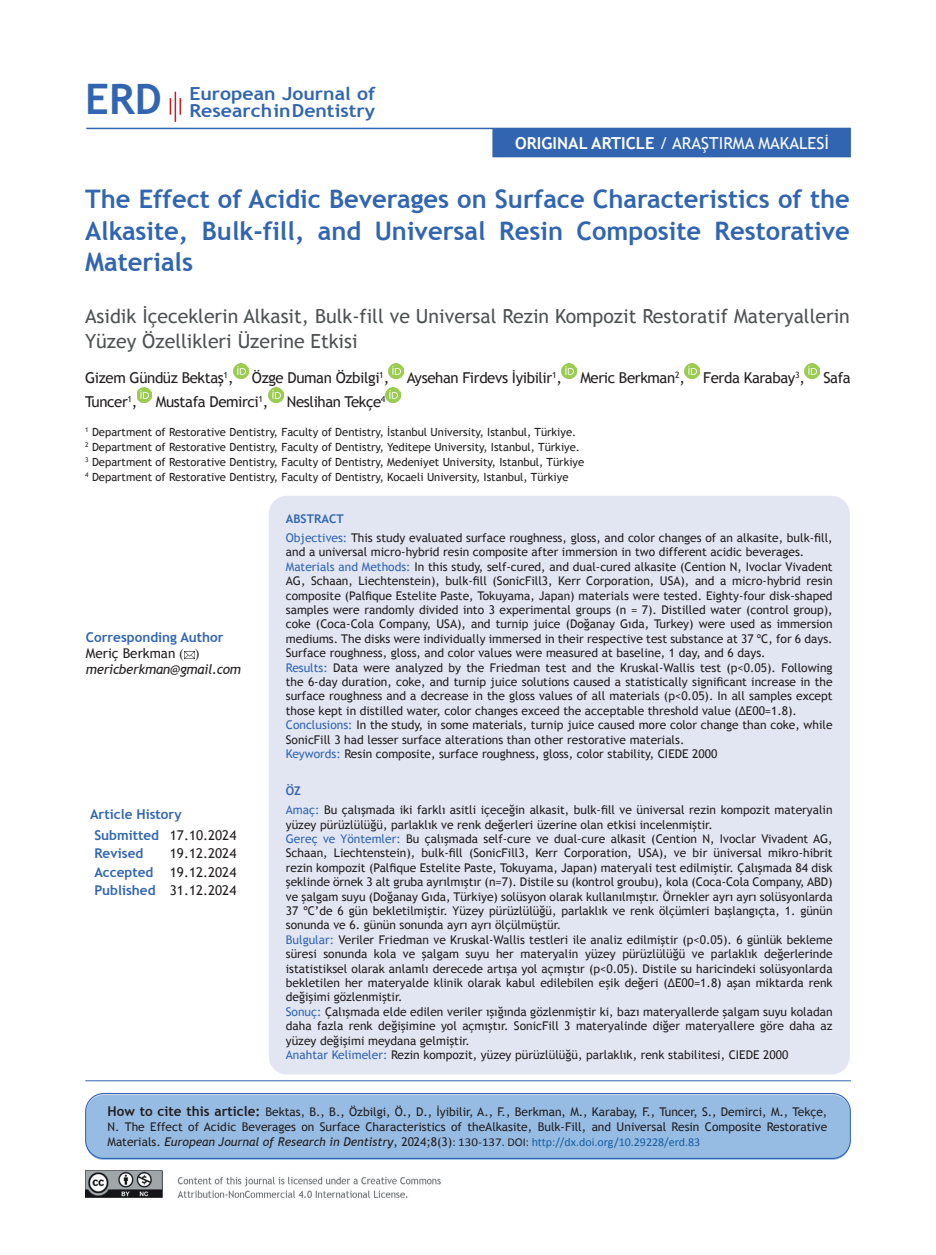
<style>
.page{position:relative;width:936px;height:1255px;background:#fff}
.page>*{position:absolute;margin:0;border:0;box-sizing:border-box;transform-origin:0 0}
.t1{font:700 42px "Trebuchet MS";color:#3165b1}
.t2{font:700 25.5px/31.5px "Trebuchet MS";color:#3165b1;text-align:justify}
.t3{font:19.5px/25.5px "Trebuchet MS";color:#4e5253}
.t4{font:700 18px/17.2px "Trebuchet MS";color:#3165b1;scale:1.08 1}
.t5{font:16.5px "Trebuchet MS";color:#fff}
.t6{font:15px/24px "Trebuchet MS";letter-spacing:-.025em;color:#231f20}
.t7{font:italic 13.5px/15.8px "Trebuchet MS";letter-spacing:-.02em;color:#231f20}
.t8{font:13.5px/18.5px "Trebuchet MS";color:#231f20;text-align:justify}
.t9{font:700 13.5px/20.2px "Trebuchet MS";color:#3165b1}
.t10{font:12px/14.4px "Trebuchet MS";color:#231f20}
.t11{font:11.25px/15px "Trebuchet MS";color:#231f20}
.s1{font-weight:700}
.s2{font-weight:700;color:#3165b1}
.s3{color:#3165b1}
.s4{font-weight:700;font-style:normal;color:#3165b1}
.s5{font-style:normal}
.s6{font-family:"Times New Roman";font-style:normal}
.s7{font-weight:400;color:#231f20}
.s8{font-weight:700;font-size:13.5px}
.s9{font-style:italic}
.s10{font-family:"Calibri"}
.s11{font-family:"Calibri";color:#175d9e}
</style>
<div class="page">
<hr style="left:86px;top:128px;width:764px;height:1px;background:#3165b1">
<hr style="left:85px;top:1080px;width:765px;height:1px;background:#3165b1">
<img style="left:85px;top:1170px;width:356px;height:27px">
<div style="left:86px;top:1094px;width:763px;height:65px;background:#96bce4;border-radius:17px"></div>
<div style="left:85px;top:1092px;width:765px;height:66px;border:1px solid #3165b1;border-radius:18px"></div>
<div style="left:492px;top:129px;width:358px;height:28px;background:#3165b1"></div>
<hr style="left:175px;top:92px;width:1px;height:30px;background:#c22025">
<svg style="left:170px;top:98px;width:1px;height:17px"></svg>
<svg style="left:179px;top:98px;width:2px;height:17px"></svg>
<svg style="left:184px;top:651px;width:11px;height:7px"></svg>
<img style="left:233px;top:363px;width:15px;height:15px">
<img style="left:389px;top:363px;width:14px;height:15px">
<img style="left:561px;top:363px;width:15px;height:15px">
<img style="left:684px;top:363px;width:15px;height:15px">
<img style="left:804px;top:363px;width:15px;height:15px">
<img style="left:137px;top:387px;width:15px;height:15px">
<img style="left:268px;top:387px;width:15px;height:15px">
<img style="left:385px;top:387px;width:15px;height:15px">
<div style="left:269px;top:496px;width:580px;height:578px;background:#e2e6f3;border-radius:18px"></div>
<h1 class="t1" style="left:85px;top:73px;width:78px">ERD</h1>
<h3 class="t4" style="left:189px;top:85px;width:174px">European Journal of<br>Research in Dentistry</h3>
<h3 class="t5" style="left:515px;top:133px;width:315px"><span class="s1">ORIGINAL ARTICLE</span> / ARAŞTIRMA MAKALESİ</h3>
<h2 class="t2" style="left:85px;top:184px;width:766px">The Effect of Acidic Beverages on Surface Characteristics of the Alkasite, Bulk-fill, and Universal Resin Composite Restorative Materials</h2>
<h3 class="t3" style="left:85px;top:303px;width:766px">Asidik İçeceklerin Alkasit, Bulk-fill ve Universal Rezin Kompozit Restoratif Materyallerin<br>Yüzey Özellikleri Üzerine Etkisi</h3>
<p class="t6" style="left:85px;top:366px;width:767px">Gizem Gündüz Bektaş<sup>1</sup>, Özge Duman Özbilgi<sup>1</sup>, Aysehan Firdevs İyibilir<sup>1</sup>, Meric Berkman<sup>2</sup>, Ferda Karabay<sup>3</sup>, Safa<br>Tuncer<sup>1</sup>, Mustafa Demirci<sup>1</sup>, Neslihan Tekçe<sup>4</sup></p>
<p class="t11" style="left:85px;top:424px;width:500px"><sup>1</sup> Department of Restorative Dentistry, Faculty of Dentistry, İstanbul University, Istanbul, Türkiye.<br><sup>2</sup> Department of Restorative Dentistry, Faculty of Dentistry, Yeditepe University, Istanbul, Türkiye.<br><sup>3</sup> Department of Restorative Dentistry, Faculty of Dentistry, Medeniyet University, Istanbul, Türkiye <sup>4</sup> Department of Restorative Dentistry, Faculty of Dentistry, Kocaeli University, Istanbul, Türkiye</p>
<p class="t10" style="left:286px;top:510px;width:548px;line-height:18.6px"><span class="s2">ABSTRACT<br></span><span class="s3">Objectives:</span> This study evaluated surface roughness, gloss, and color changes of an alkasite, bulk-fill,</p>
<p class="t10" style="left:286px;top:545px;width:548px">and a universal micro-hybrid resin composite after immersion in two different acidic beverages.<br><span class="s3">Materials and Methods:</span> In this study, self-cured, and dual-cured alkasite (Cention N, Ivoclar Vivadent AG, Schaan, Liechtenstein), bulk-fill (SonicFill3, Kerr Corporation, USA), and a micro-hybrid resin composite (Palfique Estelite Paste, Tokuyama, Japan) materials were tested. Eighty-four disk-shaped samples were randomly divided into 3 experimental groups (n = 7). Distilled water (control group), coke (Coca-Cola Company, USA), and turnip juice (Doğanay Gıda, Turkey) were used as immersion mediums. The disks were individually immersed in their respective test substance at 37 ºC, for 6 days.<br>Surface roughness, gloss, and color values were measured at baseline, 1 day, and 6 days.<br><span class="s3">Results:</span> Data were analyzed by the Friedman test and the Kruskal-Wallis test (p&lt;0.05). Following the 6-day duration, coke, and turnip juice solutions caused a statistically significant increase in the surface roughness and a decrease in the gloss values of all materials (p&lt;0.05). In all samples except those kept in distilled water, color changes exceed the acceptable threshold value (ΔE00=1.8).<br><span class="s3">Conclusions:</span> In the study, in some materials, turnip juice caused more color change than coke, while SonicFill 3 had lesser surface alterations than other restorative materials.<br><span class="s3">Keywords:</span> Resin composite, surface roughness, gloss, color stability, CIEDE 2000</p>
<p class="t10" style="left:286px;top:782px;width:548px;line-height:18.6px"><span class="s2">ÖZ<br></span><span class="s3">Amaç:</span> Bu çalışmada iki farklı asitli içeceğin alkasit, bulk-fill ve üniversal rezin kompozit materyalin</p>
<p class="t10" style="left:286px;top:817px;width:548px">yüzey pürüzlülüğü, parlaklık ve renk değerleri üzerine olan etkisi incelenmiştir.<br><span class="s3">Gereç ve Yöntemler:</span> Bu çalışmada self-cure ve dual-cure alkasit (Cention N, Ivoclar Vivadent AG, Schaan, Liechtenstein), bulk-fill (SonicFill3, Kerr Corporation, USA), ve bir üniversal mikro-hibrit rezin kompozit (Palfique Estelite Paste, Tokuyama, Japan) materyali test edilmiştir. Çalışmada 84 disk şeklinde örnek 3 alt gruba ayrılmıştır (n=7). Distile su (kontrol groubu), kola (Coca-Cola Company, ABD) ve şalgam suyu (Doğanay Gıda, Türkiye) solüsyon olarak kullanılmıştır. Örnekler ayrı ayrı solüsyonlarda 37 ºC’de 6 gün bekletilmiştir. Yüzey pürüzlülüğü, parlaklık ve renk ölçümleri başlangıçta, 1. günün sonunda ve 6. günün sonunda ayrı ayrı ölçülmüştür.<br><span class="s3">Bulgular:</span> Veriler Friedman ve Kruskal-Wallis testleri ile analiz edilmiştir (p&lt;0.05). 6 günlük bekleme süresi sonunda kola ve şalgam suyu her materyalin yüzey pürüzlülüğü ve parlaklık değerlerinde istatistiksel olarak anlamlı derecede artışa yol açmıştır (p&lt;0.05). Distile su haricindeki solüsyonlarda bekletilen her materyalde klinik olarak kabul edilebilen eşik değeri (ΔE00=1.8) aşan miktarda renk değişimi gözlenmiştir.<br><span class="s3">Sonuç:</span> Çalışmada elde edilen veriler ışığında gözlenmiştir ki, bazı materyallerde şalgam suyu koladan daha fazla renk değişimine yol açmıştır. SonicFill 3 materyalinde diğer materyallere göre daha az yüzey değişimi meydana gelmiştir.<br><span class="s3">Anahtar Kelimeler:</span> Rezin kompozit, yüzey pürüzlülüğü, parlaklık, renk stabilitesi, CIEDE 2000</p>
<p class="t7" style="left:86px;top:629px;width:157px"><span class="s4">Corresponding Author<br></span><span class="s5">Meriç Berkman</span> <span class="s6">( ) </span>mericberkman@gmail.com</p>
<p class="t9" style="left:94px;top:804px;width:143px;text-indent:-4px">Article History<br>Submitted <span class="s7">17.10.2024</span></p>
<p class="t9" style="left:94px;top:843px;width:50px">Revised</p>
<p class="t8" style="left:94px;top:844px;width:143px;text-indent:75px">19.12.2024<br><span class="s2">Accepted</span> 19.12.2024<br><span class="s2">Published</span> 31.12.2024</p>
<p class="t10" style="left:107px;top:1103px;width:721px;line-height:15.3px;text-align:justify"><span class="s8">How to cite this article:</span> Bektas, B., B., Özbilgi, Ö., D., İyibilir, A., F., Berkman, M., Karabay, F., Tuncer, S., Demirci, M., Tekçe, N. The Effect of Acidic Beverages on Surface Characteristics of theAlkasite, Bulk-Fill, and Universal Resin Composite Restorative Materials. <span class="s9">European Journal of Research in Dentistry</span>, 2024;8(3)<span class="s10">: 130-137. DOI:</span> <span class="s11">http://dx.doi.org/10.29228/erd.83</span></p>
</div>
